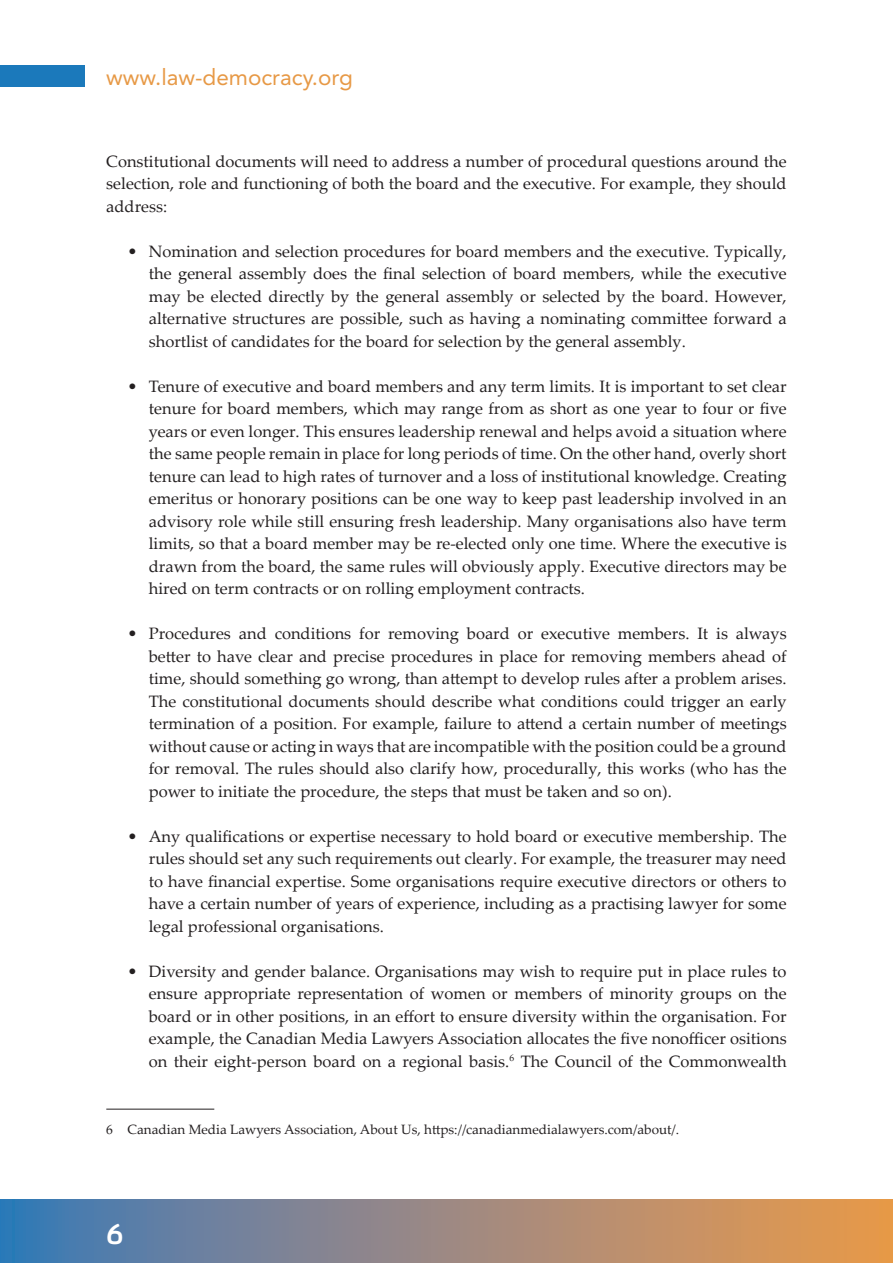
<style>
.page{position:relative;width:893px;height:1263px;background:#fff}
.page>*{position:absolute;margin:0;border:0;box-sizing:border-box;transform-origin:0 0}
.t1{font:700 28.5px "Sommet Rounded";color:#fff}
.t2{font:22.5px "Avenir LT Std";color:#e79946}
.t3{font:16.5px/22.5px "Palatino Linotype";color:#231f20;text-align:justify}
.t4{font:13.5px "Palatino Linotype";color:#231f20}
</style>
<div class="page">
<svg style="left:0;top:1199px;width:893px;height:64px;background:#978982"></svg>
<div style="left:0;top:66px;width:85px;height:21px;background:#1b79bb"></div>
<hr style="left:106px;top:1109px;width:108px;height:1px;background:#231f20">
<h2 class="t2" style="left:106px;top:64px;width:248px">www.law-democracy.org</h2>
<p class="t3" style="left:106px;top:149px;width:682px">Constitutional documents will need to address a number of procedural questions around the selection, role and functioning of both the board and the executive. For example, they should address:</p>
<p class="t3" style="left:149px;top:239px;width:639px;text-indent:-21px">• Nomination and selection procedures for board members and the executive. Typically, the general assembly does the final selection of board members, while the executive may be elected directly by the general assembly or selected by the board. However, alternative structures are possible, such as having a nominating committee forward a shortlist of candidates for the board for selection by the general assembly.</p>
<p class="t3" style="left:149px;top:374px;width:639px;text-indent:-21px">• Tenure of executive and board members and any term limits. It is important to set clear tenure for board members, which may range from as short as one year to four or five years or even longer. This ensures leadership renewal and helps avoid a situation where the same people remain in place for long periods of time. On the other hand, overly short tenure can lead to high rates of turnover and a loss of institutional knowledge. Creating emeritus or honorary positions can be one way to keep past leadership involved in an advisory role while still ensuring fresh leadership. Many organisations also have term limits, so that a board member may be re-elected only one time. Where the executive is drawn from the board, the same rules will obviously apply. Executive directors may be hired on term contracts or on rolling employment contracts.</p>
<p class="t3" style="left:149px;top:622px;width:639px;text-indent:-21px">• Procedures and conditions for removing board or executive members. It is always better to have clear and precise procedures in place for removing members ahead of time, should something go wrong, than attempt to develop rules after a problem arises.<br>The constitutional documents should describe what conditions could trigger an early termination of a position. For example, failure to attend a certain number of meetings without cause or acting in ways that are incompatible with the position could be a ground for removal. The rules should also clarify how, procedurally, this works (who has the power to initiate the procedure, the steps that must be taken and so on).</p>
<p class="t3" style="left:149px;top:824px;width:639px;text-indent:-21px">• Any qualifications or expertise necessary to hold board or executive membership. The rules should set any such requirements out clearly. For example, the treasurer may need to have financial expertise. Some organisations require executive directors or others to have a certain number of years of experience, including as a practising lawyer for some legal professional organisations.</p>
<p class="t3" style="left:149px;top:959px;width:639px;text-indent:-21px">• Diversity and gender balance. Organisations may wish to require put in place rules to ensure appropriate representation of women or members of minority groups on the board or in other positions, in an effort to ensure diversity within the organisation. For example, the Canadian Media Lawyers Association allocates the five nonofficer ositions on their eight-person board on a regional basis.<sup>6</sup> The Council of the Commonwealth</p>
<p class="t4" style="left:106px;top:1120px;width:574px">6 Canadian Media Lawyers Association, About Us, https://canadianmedialawyers.com/about/.</p>
<h1 class="t1" style="left:106px;top:1215px;width:19px">6</h1>
</div>
